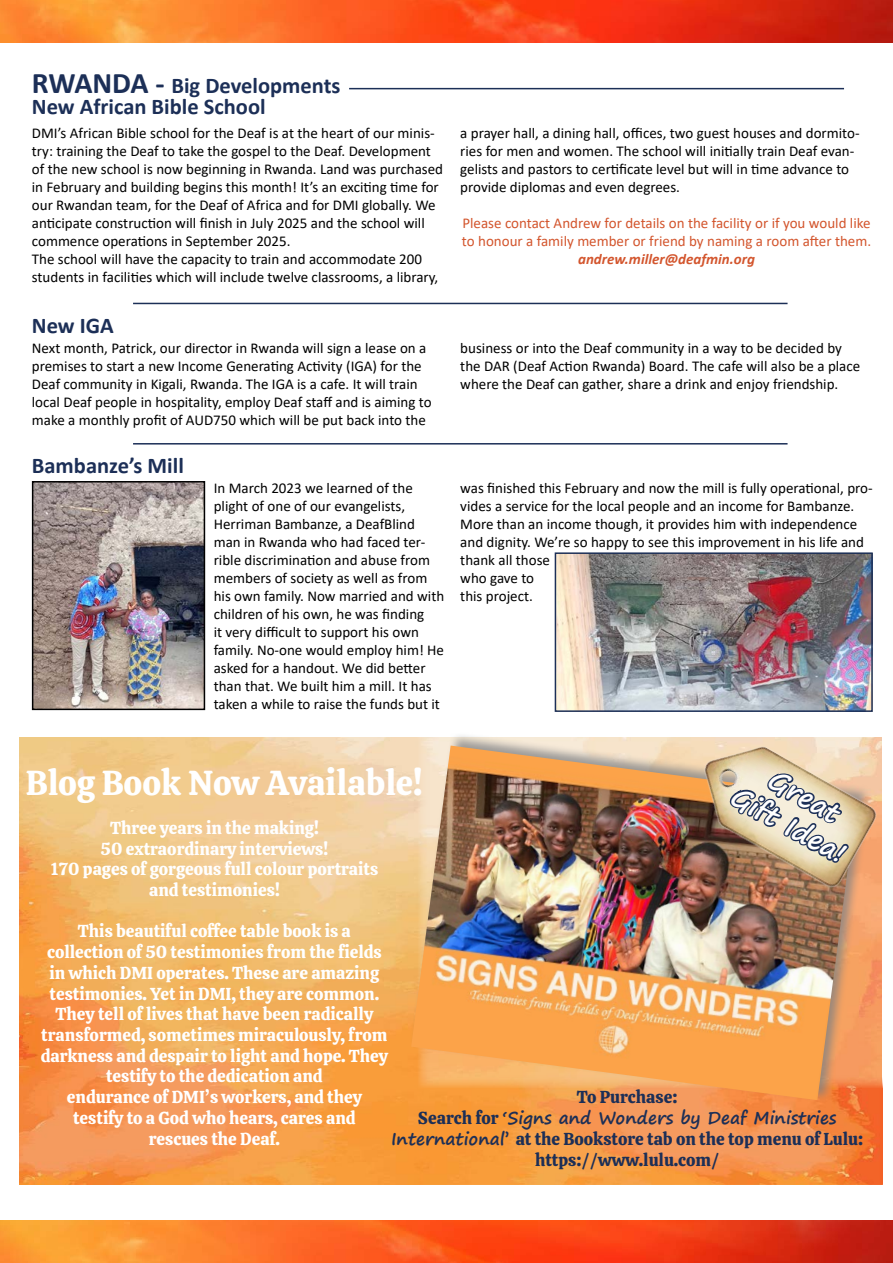
<style>
.page{position:relative;width:893px;height:1263px;background:#fff}
.page>*{position:absolute;margin:0;border:0;box-sizing:border-box;transform-origin:0 0}
.t1{font:34.5px "Calistoga";color:#fff}
.t2{font:700 27px/32.4px "Segoe Print";color:#fff;text-align:center}
.t3{font:700 22.5px "Calibri";color:#1c2f57}
.t4{font:17.25px/20.9px "Calistoga";color:#fff;text-align:center}
.t5{font:17.25px/20.7px "Calistoga";color:#1c2f57;text-align:center}
.t6{font:700 17.25px "Segoe Print";color:#1c2f57}
.t7{font:15px/18px "Calibri";color:#000}
.t8{font:15px/18px "Calibri";color:#d3552d}
.t9{font:italic 700 15px "Calibri";color:#d3552d}
.s1{font-size:30px}
.s2{font-family:"Calistoga";font-weight:400}
.s3{font-family:"Segoe Print";font-weight:700}
</style>
<div class="page">
<img style="left:0;top:0;width:893px;height:42px">
<img style="left:0;top:1221px;width:893px;height:42px">
<img style="left:430px;top:1075px;width:452px;height:109px">
<img style="left:19px;top:737px;width:411px;height:447px">
<div style="left:410px;top:732px;width:462px;height:370px;background:#7e8083;opacity:.75"></div>
<img style="left:411px;top:745px;width:446px;height:355px">
<hr style="left:349px;top:88px;width:495px;height:1px;background:#1c2f57">
<hr style="left:133px;top:303px;width:654px;height:1px;background:#1c2f57">
<hr style="left:133px;top:443px;width:654px;height:1px;background:#1c2f57">
<img style="left:35px;top:484px;width:167px;height:223px">
<div style="left:32px;top:481px;width:173px;height:229px;border:2px solid #000"></div>
<img style="left:558px;top:555px;width:312px;height:154px">
<div style="left:555px;top:552px;width:318px;height:160px;border:2px solid #1c2f57"></div>
<img style="left:673px;top:705px;width:209px;height:203px">
<svg style="left:727px;top:771px;width:124px;height:94px;background:#aba397"></svg>
<h3 class="t3" style="left:32px;top:70px;width:310px"><span class="s1">RWANDA -</span> Big Developments</h3>
<p class="t7" style="left:32px;top:124px;width:413px">DMI’s African Bible school for the Deaf is at the heart of our minis&shy;try: training the Deaf to take the gospel to the Deaf. Development of the new school is now beginning in Rwanda. Land was purchased in February and building begins this month! It’s an exciting time for our Rwandan team, for the Deaf of Africa and for DMI globally. We anticipate construction will finish in July 2025 and the school will commence operations in September 2025.<br>The school will have the capacity to train and accommodate 200 students in facilities which will include twelve classrooms, a library,</p>
<h3 class="t3" style="left:32px;top:90px;width:235px">New African Bible School</h3>
<h3 class="t3" style="left:32px;top:309px;width:83px">New IGA</h3>
<p class="t7" style="left:32px;top:339px;width:401px">Next month, Patrick, our director in Rwanda will sign a lease on a premises to start a new Income Generating Activity (IGA) for the Deaf community in Kigali, Rwanda. The IGA is a cafe. It will train local Deaf people in hospitality, employ Deaf staff and is aiming to make a monthly profit of AUD750 which will be put back into the</p>
<h3 class="t3" style="left:32px;top:450px;width:154px">Bambanze’s Mill</h3>
<p class="t7" style="left:214px;top:479px;width:232px">In March 2023 we learned of the plight of one of our evangelists, Herriman Bambanze, a DeafBlind man in Rwanda who had faced ter&shy;rible discrimination and abuse from members of society as well as from his own family. Now married and with children of his own, he was finding<br>it very difficult to support his own family. No-one would employ him! He asked for a handout. We did better than that. We built him a mill. It has taken a while to raise the funds but it</p>
<p class="t7" style="left:460px;top:124px;width:401px">a prayer hall, a dining hall, offices, two guest houses and dormito&shy;ries for men and women. The school will initially train Deaf evan&shy;gelists and pastors to certificate level but will in time advance to provide diplomas and even degrees.</p>
<p class="t8" style="left:462px;top:214px;width:411px">Please contact Andrew for details on the facility or if you would like to honour a family member or friend by naming a room after them.</p>
<p class="t9" style="left:578px;top:249px;width:178px">andrew.miller@deafmin.org</p>
<p class="t7" style="left:460px;top:339px;width:401px">business or into the Deaf community in a way to be decided by the DAR (Deaf Action Rwanda) Board. The cafe will also be a place where the Deaf can gather, share a drink and enjoy friendship.</p>
<p class="t7" style="left:460px;top:479px;width:414px">was finished this February and now the mill is fully operational, pro&shy;vides a service for the local people and an income for Bambanze.<br>More than an income though, it provides him with independence and dignity. We’re so happy to see this improvement in his life and thank all those<br>who gave to<br>this project.</p>
<h1 class="t1" style="left:26px;top:753px;width:398px">Blog Book Now Available!</h1>
<p class="t4" style="left:51px;top:816px;width:329px">Three years in the making!<br>50 extraordinary interviews!<br>170 pages of gorgeous full colour portraits and testimonies!</p>
<p class="t4" style="left:41px;top:920px;width:349px">This beautiful coffee table book is a collection of 50 testimonies from the fields in which DMI operates. These are amazing testimonies. Yet in DMI, they are common.<br>They tell of lives that have been radically transformed, sometimes miraculously, from darkness and despair to light and hope. They testify to the dedication and<br>endurance of DMI’s workers, and they testify to a God who hears, cares and<br>rescues the Deaf.</p>
<h2 class="t2" style="left:757px;top:751px;width:128px;rotate:29deg">Great<br>Gift Idea!</h2>
<p class="t5" style="left:577px;top:1086px;width:102px">To Purchase:</p>
<p class="t6" style="left:418px;top:1102px;width:420px"><span class="s2">Search for</span> ‘Signs and Wonders by Deaf Ministries</p>
<p class="t5" style="left:391px;top:1127px;width:473px"><span class="s3">International’</span> at the Bookstore tab on the top menu of Lulu: https://www.lulu.com/</p>
</div>
